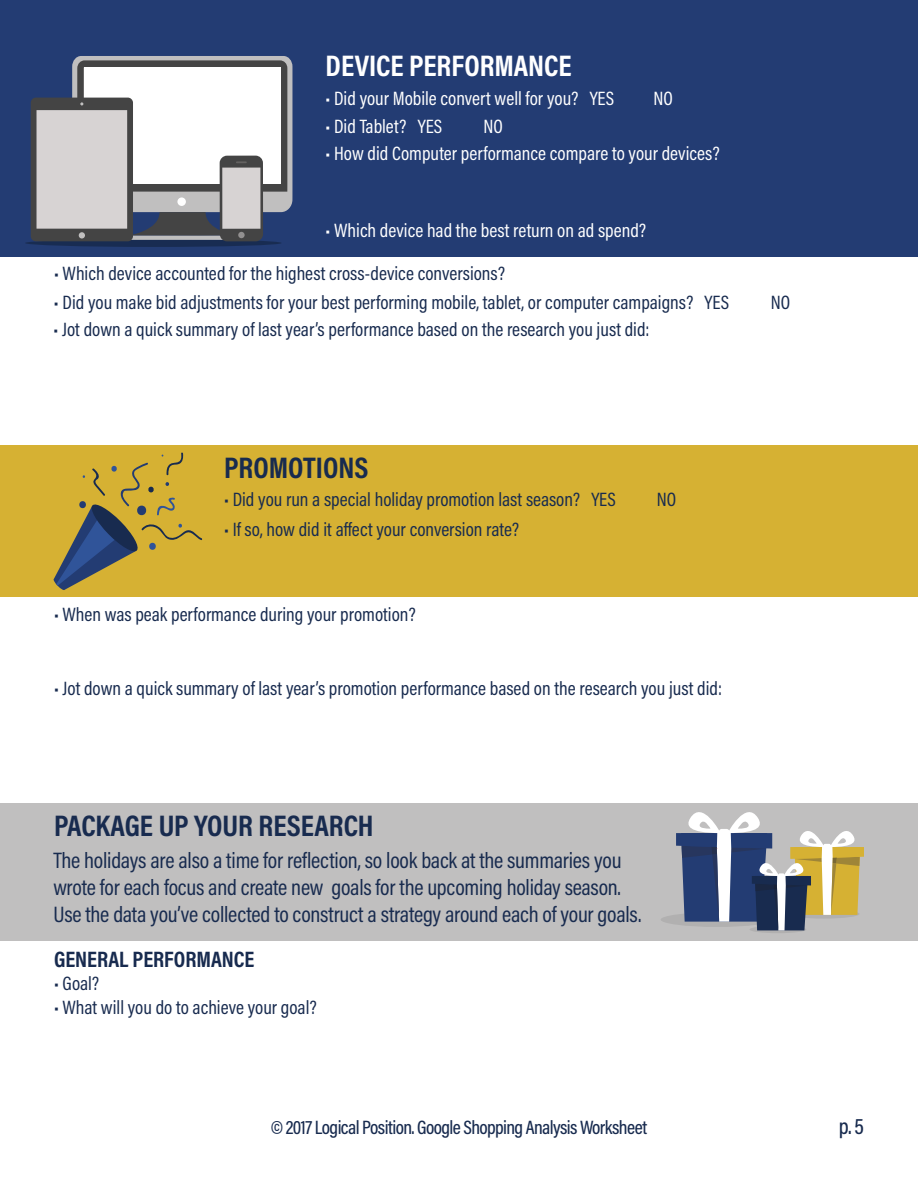
<style>
.page{position:relative;width:918px;height:1188px;background:#fff}
.page>*{position:absolute;margin:0;border:0;box-sizing:border-box;transform-origin:0 0}
.t1{font:700 30px "Acumin Pro Cond";color:#182b4f}
.t2{font:700 30px "Acumin Pro Cond";color:#fff}
.t3{font:22.5px/27px "Acumin Pro Cond";letter-spacing:-.01em;color:#182b4f}
.t4{font:700 22.5px "Acumin Pro Cond";color:#182b4f}
.t5{font:500 22.5px "Acumin Pro Cond";color:#182b4f}
.t6{font:19.5px "Acumin Pro Cond";color:#182b4f}
.t7{font:19.5px "Acumin Pro Cond";color:#fff}
.t8{font:500 19.5px "Acumin Pro Cond";letter-spacing:-.03em;color:#182b4f}
</style>
<div class="page">
<div style="left:1px;top:803px;width:917px;height:137px;background:#c0bfbf"></div>
<div style="left:0;top:0;width:918px;height:256px;background:#233c73"></div>
<div style="left:25px;top:239px;width:257px;height:8px;background:#182b4f;border-radius:50%"></div>
<div style="left:111px;top:235px;width:141px;height:5px;background:#c0bfbf"></div>
<div style="left:31px;top:98px;width:102px;height:143px;background:#444;border-radius:5px"></div>
<div style="left:79px;top:232px;width:6px;height:7px;background:#c0bfbf;border-radius:50%"></div>
<div style="left:220px;top:156px;width:43px;height:85px;background:#444;border-radius:7px"></div>
<div style="left:238px;top:232px;width:7px;height:6px;background:#929090;border-radius:3px"></div>
<svg style="left:37px;top:56px;width:255px;height:180px;background:#bebfc2"></svg>
<div style="left:0;top:445px;width:918px;height:152px;background:#d6b133"></div>
<svg style="left:53px;top:452px;width:150px;height:138px"></svg>
<div style="left:661px;top:912px;width:112px;height:15px;background:#b1b0b0;border-radius:50%"></div>
<svg style="left:749px;top:926px;width:57px;height:7px"></svg>
<svg style="left:676px;top:812px;width:188px;height:118px"></svg>
<h1 class="t2" style="left:326px;top:46px;width:248px">DEVICE PERFORMANCE</h1>
<p class="t7" style="left:326px;top:85px;width:290px">• Did your Mobile convert well for you? YES</p>
<p class="t7" style="left:653px;top:85px;width:21px">NO</p>
<p class="t7" style="left:326px;top:114px;width:118px">• Did Tablet? YES</p>
<p class="t7" style="left:483px;top:114px;width:21px">NO</p>
<p class="t7" style="left:326px;top:141px;width:396px">• How did Computer performance compare to your devices?</p>
<p class="t7" style="left:326px;top:217px;width:322px">• Which device had the best return on ad spend?</p>
<p class="t6" style="left:54px;top:261px;width:453px">• Which device accounted for the highest cross-device conversions?</p>
<p class="t6" style="left:54px;top:290px;width:677px">• Did you make bid adjustments for your best performing mobile, tablet, or computer campaigns? YES</p>
<p class="t6" style="left:771px;top:290px;width:21px">NO</p>
<p class="t6" style="left:54px;top:317px;width:597px">• Jot down a quick summary of last year’s performance based on the research you just did:</p>
<h1 class="t1" style="left:224px;top:448px;width:146px">PROMOTIONS</h1>
<p class="t6" style="left:224px;top:486px;width:393px">• Did you run a special holiday promotion last season? YES</p>
<p class="t6" style="left:657px;top:486px;width:21px">NO</p>
<p class="t6" style="left:224px;top:516px;width:297px">• If so, how did it affect your conversion rate?</p>
<p class="t6" style="left:54px;top:602px;width:363px">• When was peak performance during your promotion?</p>
<p class="t6" style="left:54px;top:676px;width:669px">• Jot down a quick summary of last year’s promotion performance based on the research you just did:</p>
<h1 class="t1" style="left:54px;top:805px;width:321px">PACKAGE UP YOUR RESEARCH</h1>
<p class="t3" style="left:53px;top:846px;width:590px">The holidays are also a time for reflection, so look back at the summaries you wrote for each focus and create new goals for the upcoming holiday season.<br>Use the data you’ve collected to construct a strategy around each of your goals.</p>
<p class="t4" style="left:54px;top:945px;width:202px">GENERAL PERFORMANCE</p>
<p class="t6" style="left:54px;top:970px;width:47px">• Goal?</p>
<p class="t6" style="left:54px;top:994px;width:264px">• What will you do to achieve your goal?</p>
<p class="t8" style="left:271px;top:1115px;width:378px">© 2017 Logical Position. Google Shopping Analysis Worksheet</p>
<p class="t5" style="left:839px;top:1112px;width:27px">p. 5</p>
</div>
